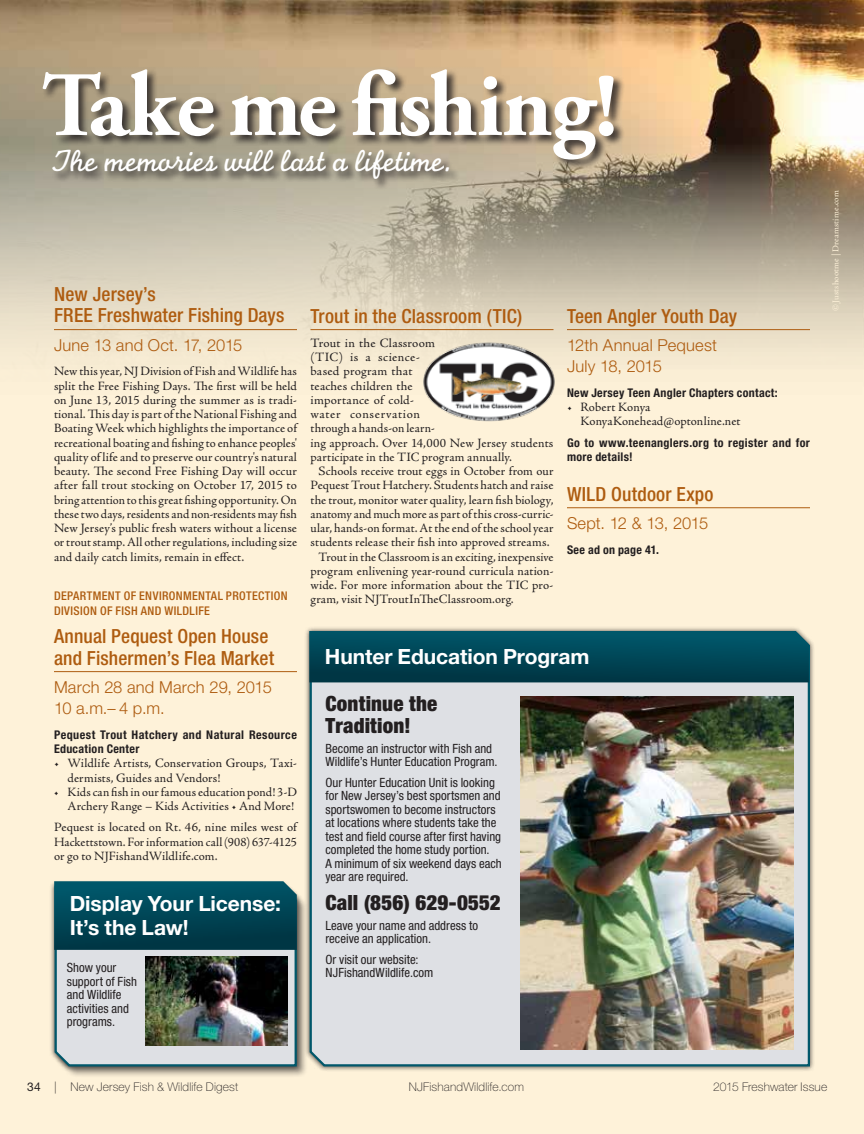
<style>
.page{position:relative;width:864px;height:1134px;background:#fef2d9}
.page>*{position:absolute;margin:0;border:0;box-sizing:border-box;transform-origin:0 0}
.t1{font:700 91.8px "Adobe Garamond Pro";letter-spacing:-.01em;color:#fff}
.t2{font:31.95px "Monoline Script";letter-spacing:-.01em;color:#fff}
.t3{font:700 21px/23.2px "Helvetica Neue LT Std";letter-spacing:-.005em;color:#fff}
.t4{font:900 condensed 21px/21.8px "Helvetica Neue LT Std";letter-spacing:.01em;color:#231f20}
.t5{font:500 condensed 19.5px/21.3px "Helvetica Neue LT Std";letter-spacing:.005em;color:#ae5c10}
.t6{font:300 16.5px/21.3px "Helvetica Neue LT Std";letter-spacing:.01em;color:#ae5c10}
.t7{font:300 16.5px "Helvetica Neue LT Std";letter-spacing:-.015em;color:#ae5c10}
.t8{font:12.75px/14.2px "Adobe Jenson Pro";letter-spacing:.01em;color:#231f20}
.t9{font:condensed 12.75px/13.5px "Helvetica Neue LT Std";letter-spacing:.005em;color:#231f20}
.t10{font:700 condensed 12px/14.2px "Helvetica Neue LT Std";letter-spacing:.03em;color:#231f20}
.t11{font:100 12px "Helvetica Neue LT Std";letter-spacing:.01em;color:#231f20}
.t12{font:500 condensed 12px/14.2px "Helvetica Neue LT Std";letter-spacing:.03em;color:#ae5c10}
.t13{font:9px "Adobe Jenson Pro";letter-spacing:.015em;color:#fef2d9}
.s1{font-weight:400}
</style>
<div class="page">
<img style="left:0;top:0;width:864px;height:356px">
<hr style="left:54px;top:329px;width:243px;height:1px;background:#ae5c10">
<hr style="left:54px;top:671px;width:243px;height:1px;background:#ae5c10">
<div style="left:42px;top:68px;width:583px;height:102px;background:#231f20;opacity:.8"></div>
<div style="left:53px;top:149px;width:407px;height:42px;background:#231f20;opacity:.8"></div>
<hr style="left:310px;top:329px;width:244px;height:1px;background:#ae5c10">
<hr style="left:567px;top:329px;width:243px;height:1px;background:#ae5c10">
<hr style="left:567px;top:507px;width:243px;height:1px;background:#ae5c10">
<img style="left:422px;top:339px;width:134px;height:83px">
<div style="left:54px;top:885px;width:254px;height:193px;background:#231f20;opacity:.5"></div>
<div style="left:49px;top:881px;width:253px;height:191px;background:#231f20;opacity:.75"></div>
<svg style="left:53px;top:885px;width:245px;height:183px;background:#c7ced2"></svg>
<img style="left:146px;top:957px;width:142px;height:88px">
<svg style="left:54px;top:881px;width:243px;height:69px;background:#024757"></svg>
<div style="left:304px;top:626px;width:511px;height:445px;background:#231f20;opacity:.75"></div>
<div style="left:308px;top:630px;width:503px;height:438px;background:#dee0e4"></div>
<svg style="left:309px;top:631px;width:500px;height:51px;background:#004657"></svg>
<img style="left:521px;top:697px;width:273px;height:353px">
<h1 class="t1" style="left:42px;top:52px;width:578px">Take me fishing!</h1>
<h2 class="t2" style="left:51px;top:142px;width:403px">The memories will last a lifetime.</h2>
<h3 class="t5" style="left:54px;top:283px;width:232px">New Jersey’s<br>FREE Freshwater Fishing Days</h3>
<p class="t6" style="left:54px;top:334px;width:190px">June 13 and Oct. 17, 2015</p>
<p class="t8" style="left:54px;top:364px;width:245px;text-align:justify">New this year, NJ Division of Fish and Wildlife has split the Free Fishing Days. The first will be held on June 13, 2015 during the summer as is tradi&shy;tional. This day is part of the National Fishing and Boating Week which highlights the importance of recreational boating and fishing to enhance peoples' quality of life and to preserve our country's natural beauty. The second Free Fishing Day will occur after fall trout stocking on October 17, 2015 to bring attention to this great fishing opportunity. On these two days, residents and non-residents may fish New Jersey’s public fresh waters without a license or trout stamp. All other regulations, including size and daily catch limits, remain in effect.</p>
<p class="t12" style="left:54px;top:589px;width:235px">DEPARTMENT OF ENVIRONMENTAL PROTECTION<br>DIVISION OF FISH AND WILDLIFE</p>
<h3 class="t5" style="left:54px;top:625px;width:222px">Annual Pequest Open House and Fishermen’s Flea Market</h3>
<p class="t6" style="left:54px;top:676px;width:219px">March 28 and March 29, 2015<br>10 a.m.– 4 p.m.</p>
<p class="t10" style="left:54px;top:727px;width:244px">Pequest Trout Hatchery and Natural Resource<br>Education Center</p>
<p class="t8" style="left:68px;top:756px;width:231px;text-indent:-14px">• Wildlife Artists, Conservation Groups, Taxi&shy;dermists, Guides and Vendors!</p>
<p class="t8" style="left:54px;top:785px;width:245px;text-align:right">• Kids can fish in our famous education pond! 3-D<br>Archery Range – Kids Activities • And More!</p>
<p class="t8" style="left:54px;top:820px;width:245px;text-align:justify">Pequest is located on Rt. 46, nine miles west of Hackettstown. For information call (908) 637-4125 or go to NJFishandWildlife.com.</p>
<h3 class="t3" style="left:70px;top:892px;width:213px">Display Your License:<br>It’s the Law!</h3>
<p class="t9" style="left:67px;top:961px;width:72px">Show your support of Fish and Wildlife activities and programs.</p>
<h3 class="t5" style="left:310px;top:305px;width:213px">Trout in the Classroom (TIC)</h3>
<p class="t8" style="left:310px;top:336px;width:245px">Trout in the Classroom<br>(TIC) is a science-<br>based program that<br>teaches children the<br>importance of cold-<br>water conservation<br>through a hands-on learn-<br>ing approach. Over 14,000 New Jersey students participate in the TIC program annually.</p>
<p class="t8" style="left:319px;top:464px;width:236px">Schools receive trout eggs in October from our</p>
<p class="t8" style="left:310px;top:478px;width:244px">Pequest Trout Hatchery. Students hatch and raise</p>
<p class="t8" style="left:310px;top:493px;width:244px">the trout, monitor water quality, learn fish biology,</p>
<p class="t8" style="left:310px;top:507px;width:245px">anatomy and much more as part of this cross-curric-</p>
<p class="t8" style="left:310px;top:521px;width:244px">ular, hands-on format. At the end of the school year</p>
<p class="t8" style="left:310px;top:535px;width:240px">students release their fish into approved streams.</p>
<p class="t8" style="left:319px;top:550px;width:236px">Trout in the Classroom is an exciting, inexpensive</p>
<p class="t8" style="left:310px;top:564px;width:245px">program enlivening year-round curricula nation-</p>
<p class="t8" style="left:310px;top:578px;width:245px">wide. For more information about the TIC pro-</p>
<p class="t8" style="left:310px;top:592px;width:205px">gram, visit NJTroutInTheClassroom.org.</p>
<h3 class="t5" style="left:567px;top:305px;width:172px">Teen Angler Youth Day</h3>
<p class="t6" style="left:567px;top:334px;width:152px">12th Annual Pequest<br>July 18, 2015</p>
<p class="t10" style="left:567px;top:385px;width:212px">New Jersey Teen Angler Chapters contact:</p>
<p class="t8" style="left:581px;top:400px;width:162px;text-indent:-14px">• Robert Konya<br>KonyaKonehead@optonline.net</p>
<p class="t10" style="left:567px;top:435px;width:244px">Go to www.teenanglers.org to register and for more details!</p>
<h3 class="t5" style="left:567px;top:483px;width:148px">WILD Outdoor Expo</h3>
<p class="t7" style="left:567px;top:513px;width:143px">Sept. 12 &amp; 13, 2015</p>
<p class="t10" style="left:567px;top:542px;width:94px">See ad on page 41.</p>
<h3 class="t3" style="left:325px;top:645px;width:266px">Hunter Education Program</h3>
<h3 class="t4" style="left:325px;top:692px;width:113px">Continue the<br>Tradition!</h3>
<p class="t9" style="left:325px;top:742px;width:174px">Become an instructor with Fish and<br>Wildlife’s Hunter Education Program.</p>
<p class="t9" style="left:325px;top:775px;width:178px">Our Hunter Education Unit is looking for New Jersey’s best sportsmen and sportswomen to become instructors at locations where students take the test and field course after first having completed the home study portion.<br>A minimum of six weekend days each year are required.</p>
<h3 class="t4" style="left:325px;top:891px;width:177px">Call (856) 629-0552</h3>
<p class="t9" style="left:325px;top:919px;width:154px">Leave your name and address to receive an application.</p>
<p class="t9" style="left:325px;top:952px;width:109px">Or visit our website:<br>NJFishandWildlife.com</p>
<p class="t13" style="left:830px;top:311px;width:122px;rotate:-90deg">© Justshootme | Dreamstime.com</p>
<p class="t11" style="left:27px;top:1080px;width:212px"><span class="s1">34</span> | New Jersey Fish &amp; Wildlife Digest</p>
<p class="t11" style="left:409px;top:1080px;width:117px">NJFishandWildlife.com</p>
<p class="t11" style="left:713px;top:1080px;width:115px">2015 Freshwater Issue</p>
</div>
